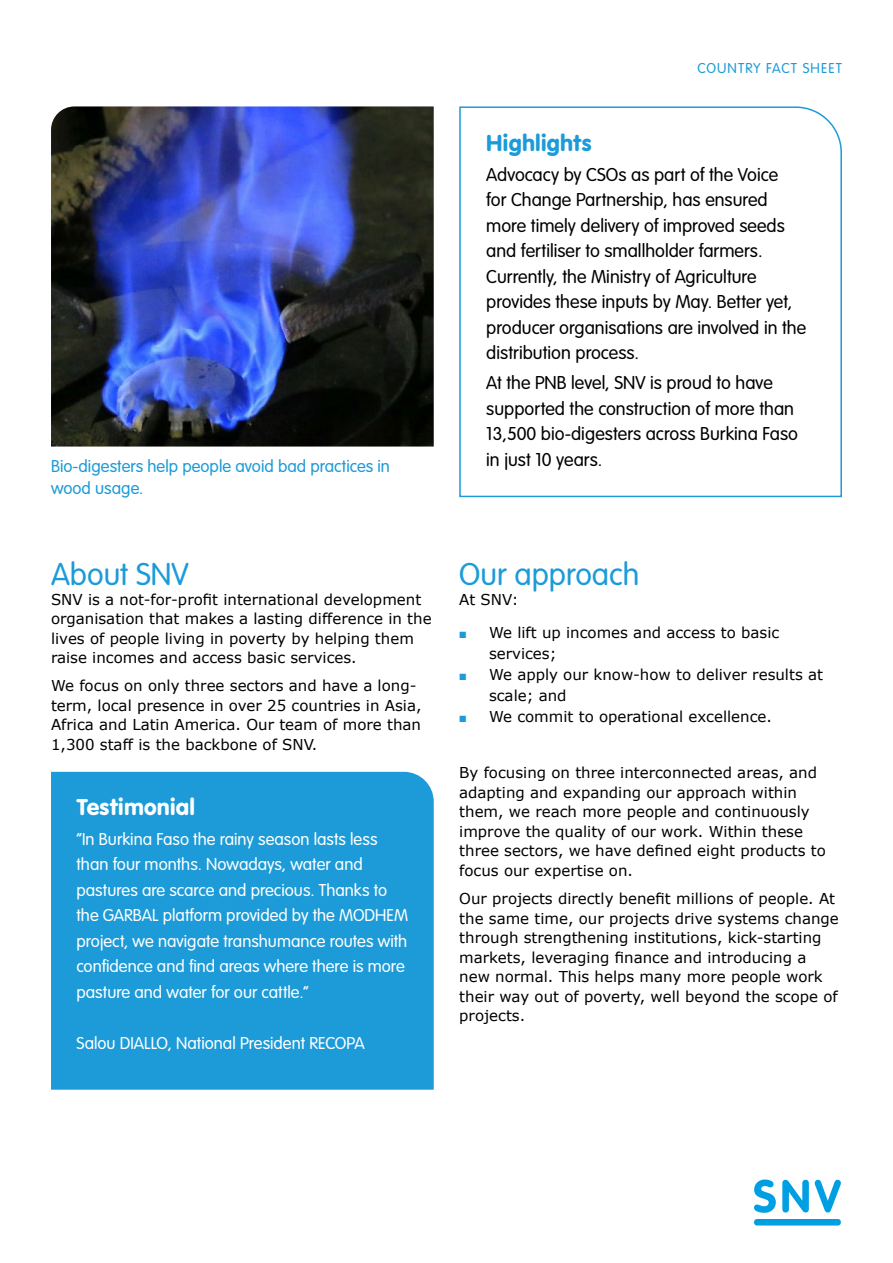
<style>
.page{position:relative;width:893px;height:1263px;background:#fff}
.page>*{position:absolute;margin:0;border:0;box-sizing:border-box;transform-origin:0 0}
.t1{font:300 33px "VAG Rundschrift D";color:#1c9bd8}
.t2{font:24px "VAG Rundschrift D";color:#fff}
.t3{font:24px "VAG Rundschrift D";color:#1c9bd8}
.t4{font:300 19.5px/25.5px "VAG Rundschrift D";color:#000}
.t5{font:300 18px/25.5px "VAG Rundschrift D";color:#fff}
.t6{font:300 18px/22.5px "VAG Rundschrift D";color:#1c9bd8}
.t7{font:15px/19.5px "Verdana";color:#000}
.t8{font:300 15px "VAG Rundschrift D";letter-spacing:.07em;color:#1c9bd8}
</style>
<div class="page">
<svg style="left:459px;top:106px;width:383px;height:392px"></svg>
<div style="left:51px;top:772px;width:383px;height:318px;background:#1c9bd8"></div>
<img style="left:51px;top:106px;width:383px;height:340px">
<svg style="left:754px;top:1179px;width:22px;height:34px"></svg>
<svg style="left:782px;top:1180px;width:27px;height:32px"></svg>
<svg style="left:815px;top:1180px;width:26px;height:32px"></svg>
<div style="left:754px;top:1219px;width:87px;height:6px;background:#009fe3;border-radius:3px"></div>
<p class="t6" style="left:51px;top:455px;width:341px">Bio-digesters help people avoid bad practices in wood usage.</p>
<h1 class="t1" style="left:51px;top:556px;width:139px">About SNV</h1>
<p class="t7" style="left:51px;top:590px;width:382px">SNV is a not-for-profit international development organisation that makes a lasting difference in the lives of people living in poverty by helping them raise incomes and access basic services.</p>
<p class="t7" style="left:51px;top:676px;width:372px">We focus on only three sectors and have a long&shy;term, local presence in over 25 countries in Asia, Africa and Latin America. Our team of more than 1,300 staff is the backbone of SNV.</p>
<h2 class="t2" style="left:77px;top:793px;width:120px">Testimonial</h2>
<p class="t5" style="left:77px;top:826px;width:333px">“In Burkina Faso the rainy season lasts less than four months. Nowadays, water and pastures are scarce and precious. Thanks to the GARBAL platform provided by the MODHEM project, we navigate transhumance routes with confidence and find areas where there is more pasture and water for our cattle.”</p>
<p class="t5" style="left:77px;top:1030px;width:290px">Salou DIALLO, National President RECOPA</p>
<p class="t8" style="left:697px;top:59px;width:146px">COUNTRY FACT SHEET</p>
<h2 class="t3" style="left:486px;top:129px;width:107px">Highlights</h2>
<p class="t4" style="left:486px;top:162px;width:321px">Advocacy by CSOs as part of the Voice<br>for Change Partnership, has ensured more timely delivery of improved seeds and fertiliser to smallholder farmers.<br>Currently, the Ministry of Agriculture provides these inputs by May. Better yet, producer organisations are involved in the distribution process.</p>
<h3 class="t4" style="left:486px;top:370px;width:313px">At the PNB level, SNV is proud to have supported the construction of more than 13,500 bio-digesters across Burkina Faso in just 10 years.</h3>
<h1 class="t1" style="left:459px;top:556px;width:182px">Our approach</h1>
<p class="t7" style="left:459px;top:590px;width:61px">At SNV:</p>
<p class="t7" style="left:489px;top:623px;width:335px;line-height:21px">We lift up incomes and access to basic services;<br>We apply our know-how to deliver results at scale; and<br>We commit to operational excellence.</p>
<p class="t7" style="left:459px;top:763px;width:368px">By focusing on three interconnected areas, and adapting and expanding our approach within them, we reach more people and continuously improve the quality of our work. Within these three sectors, we have defined eight products to focus our expertise on.</p>
<p class="t7" style="left:459px;top:889px;width:381px">Our projects directly benefit millions of people. At the same time, our projects drive systems change through strengthening institutions, kick-starting markets, leveraging finance and introducing a new normal. This helps many more people work their way out of poverty, well beyond the scope of projects.</p>
</div>
